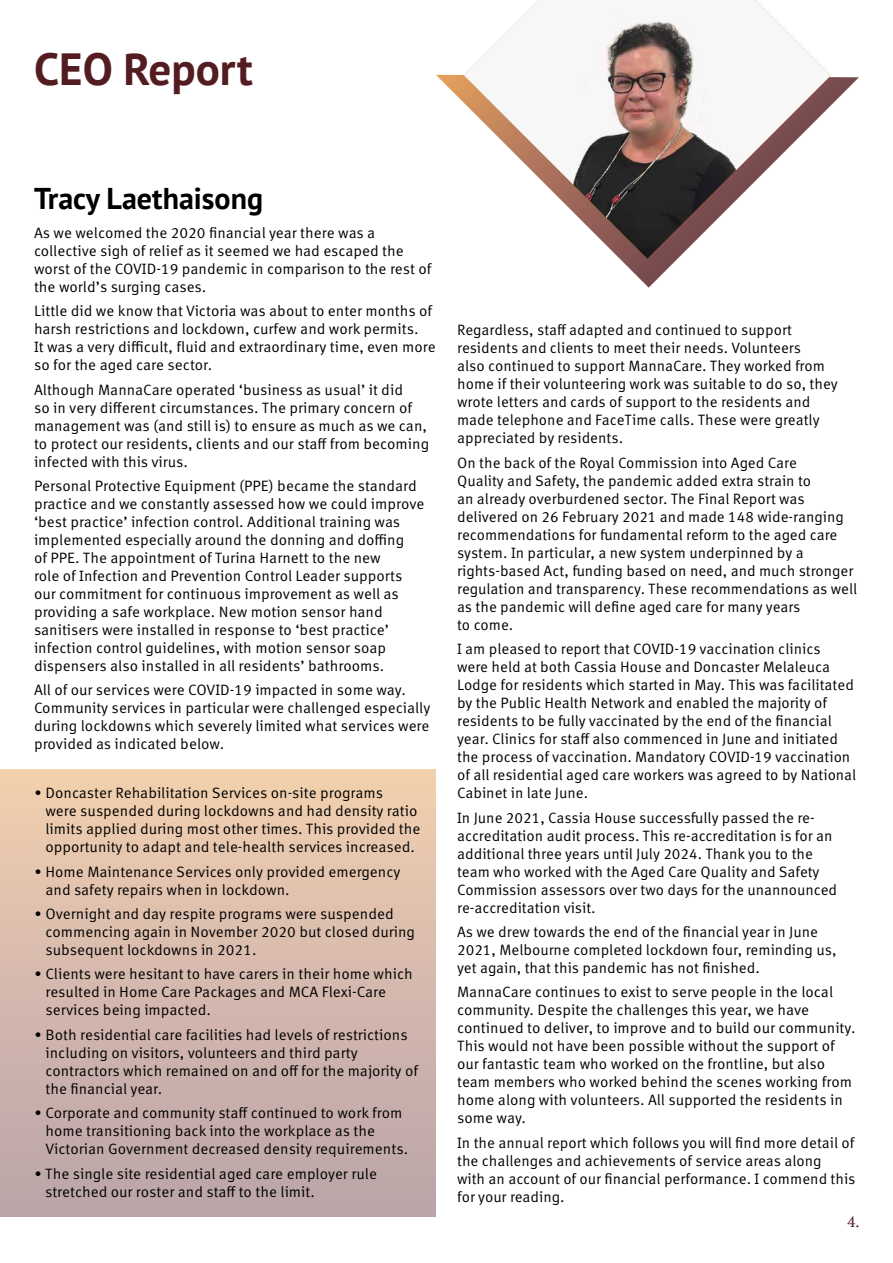
<style>
.page{position:relative;width:893px;height:1263px;background:#fff}
.page>*{position:absolute;margin:0;border:0;box-sizing:border-box;transform-origin:0 0}
.t1{font:700 45px "PT Sans";color:#531c20}
.t2{font:700 30px "PT Sans";color:#000}
.t3{font:15px/18px "Meta Correspondence Pro";color:#000}
.t4{font:15px "PT Serif";color:#531c20}
</style>
<div class="page">
<div style="left:0;top:770px;width:436px;height:446px;background:linear-gradient(to bottom,#f1cfaf,#b9a3a9)"></div>
<svg style="left:436px;top:75px;width:423px;height:213px"></svg>
<img style="left:464px;top:0;width:367px;height:259px">
<h1 class="t1" style="left:34px;top:40px;width:220px">CEO Report</h1>
<h2 class="t2" style="left:34px;top:179px;width:231px">Tracy Laethaisong</h2>
<p class="t3" style="left:34px;top:223px;width:399px">As we welcomed the 2020 financial year there was a collective sigh of relief as it seemed we had escaped the worst of the COVID-19 pandemic in comparison to the rest of the world’s surging cases.</p>
<p class="t3" style="left:34px;top:301px;width:403px">Little did we know that Victoria was about to enter months of harsh restrictions and lockdown, curfew and work permits.<br>It was a very difficult, fluid and extraordinary time, even more so for the aged care sector.</p>
<p class="t3" style="left:34px;top:379px;width:397px">Although MannaCare operated ‘business as usual’ it did<br>so in very different circumstances. The primary concern of management was (and still is) to ensure as much as we can, to protect our residents, clients and our staff from becoming infected with this virus.</p>
<p class="t3" style="left:34px;top:476px;width:392px">Personal Protective Equipment (PPE) became the standard practice and we constantly assessed how we could improve ‘best practice’ infection control. Additional training was implemented especially around the donning and doffing<br>of PPE. The appointment of Turina Harnett to the new<br>role of Infection and Prevention Control Leader supports our commitment for continuous improvement as well as providing a safe workplace. New motion sensor hand sanitisers were installed in response to ‘best practice’ infection control guidelines, with motion sensor soap dispensers also installed in all residents’ bathrooms.</p>
<p class="t3" style="left:34px;top:680px;width:398px">All of our services were COVID-19 impacted in some way.<br>Community services in particular were challenged especially during lockdowns which severely limited what services were provided as indicated below.</p>
<p class="t3" style="left:45px;top:783px;width:377px;text-indent:-11px">• Doncaster Rehabilitation Services on-site programs<br>were suspended during lockdowns and had density ratio limits applied during most other times. This provided the opportunity to adapt and tele-health services increased.</p>
<p class="t3" style="left:45px;top:861px;width:357px;text-indent:-11px">• Home Maintenance Services only provided emergency and safety repairs when in lockdown.</p>
<p class="t3" style="left:45px;top:904px;width:371px;text-indent:-11px">• Overnight and day respite programs were suspended commencing again in November 2020 but closed during subsequent lockdowns in 2021.</p>
<p class="t3" style="left:45px;top:964px;width:369px;text-indent:-11px">• Clients were hesitant to have carers in their home which resulted in Home Care Packages and MCA Flexi-Care services being impacted.</p>
<p class="t3" style="left:45px;top:1024px;width:374px;text-indent:-11px">• Both residential care facilities had levels of restrictions including on visitors, volunteers and third party contractors which remained on and off for the majority of the financial year.</p>
<p class="t3" style="left:45px;top:1103px;width:364px;text-indent:-11px">• Corporate and community staff continued to work from home transitioning back into the workplace as the<br>Victorian Government decreased density requirements.</p>
<p class="t3" style="left:45px;top:1163px;width:333px;text-indent:-11px">• The single site residential aged care employer rule stretched our roster and staff to the limit.</p>
<p class="t3" style="left:457px;top:320px;width:382px">Regardless, staff adapted and continued to support residents and clients to meet their needs. Volunteers<br>also continued to support MannaCare. They worked from home if their volunteering work was suitable to do so, they wrote letters and cards of support to the residents and made telephone and FaceTime calls. These were greatly appreciated by residents.</p>
<p class="t3" style="left:457px;top:453px;width:402px">On the back of the Royal Commission into Aged Care<br>Quality and Safety, the pandemic added extra strain to<br>an already overburdened sector. The Final Report was delivered on 26 February 2021 and made 148 wide-ranging recommendations for fundamental reform to the aged care system. In particular, a new system underpinned by a rights-based Act, funding based on need, and much stronger regulation and transparency. These recommendations as well as the pandemic will define aged care for many years<br>to come.</p>
<p class="t3" style="left:457px;top:639px;width:401px">I am pleased to report that COVID-19 vaccination clinics<br>were held at both Cassia House and Doncaster Melaleuca Lodge for residents which started in May. This was facilitated by the Public Health Network and enabled the majority of residents to be fully vaccinated by the end of the financial year. Clinics for staff also commenced in June and initiated the process of vaccination. Mandatory COVID-19 vaccination of all residential aged care workers was agreed to by National Cabinet in late June.</p>
<p class="t3" style="left:457px;top:807px;width:382px">In June 2021, Cassia House successfully passed the re&shy;accreditation audit process. This re-accreditation is for an additional three years until July 2024. Thank you to the team who worked with the Aged Care Quality and Safety Commission assessors over two days for the unannounced re-accreditation visit.</p>
<p class="t3" style="left:457px;top:922px;width:381px">As we drew towards the end of the financial year in June<br>2021, Melbourne completed lockdown four, reminding us, yet again, that this pandemic has not finished.</p>
<p class="t3" style="left:457px;top:982px;width:400px">MannaCare continues to exist to serve people in the local community. Despite the challenges this year, we have continued to deliver, to improve and to build our community.<br>This would not have been possible without the support of our fantastic team who worked on the frontline, but also team members who worked behind the scenes working from home along with volunteers. All supported the residents in some way.</p>
<p class="t3" style="left:457px;top:1132px;width:400px">In the annual report which follows you will find more detail of the challenges and achievements of service areas along<br>with an account of our financial performance. I commend this for your reading.</p>
<p class="t4" style="left:847px;top:1212px;width:14px">4.</p>
</div>
